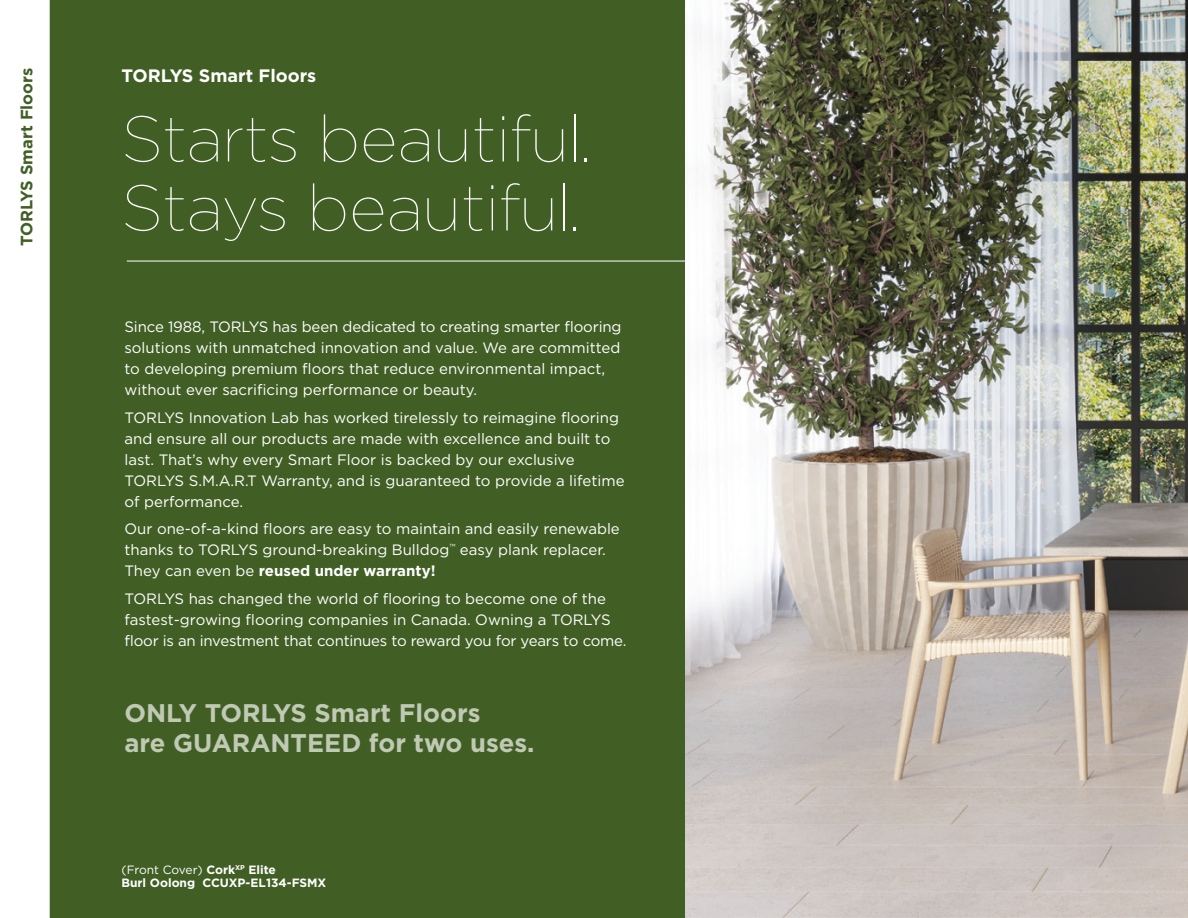
<style>
.page{position:relative;width:1188px;height:918px;background:#fff}
.page>*{position:absolute;margin:0;border:0;box-sizing:border-box;transform-origin:0 0}
.t1{font:100 64.5px/69px "Gotham HTF";color:#fff}
.t2{font:700 25.5px/30px "Gotham HTF";color:#c0c9b4}
.t3{font:700 18px "Gotham HTF";color:#fff}
.t4{font:700 16.5px "Gotham HTF";color:#415f25}
.t5{font:15px/21px "Gotham HTF";color:#fff}
.t6{font:700 12px "Gotham HTF";color:#fff}
.t7{font:12px "Gotham HTF";letter-spacing:-.005em;color:#fff}
.s1{font-weight:700}
</style>
<div class="page">
<div style="left:50px;top:0;width:641px;height:918px;background:#415f25"></div>
<hr style="left:127px;top:261px;width:589px;height:1px;background:#fff">
<img style="left:686px;top:0;width:502px;height:918px">
<p class="t4" style="left:17px;top:246px;width:180px;rotate:-90deg">TORLYS Smart Floors</p>
<p class="t3" style="left:122px;top:65px;width:196px">TORLYS Smart Floors</p>
<p class="t1" style="left:122px;top:104px;width:471px">Starts beautiful.<br>Stays beautiful.</p>
<p class="t5" style="left:124px;top:316px;width:499px">Since 1988, TORLYS has been dedicated to creating smarter flooring solutions with unmatched innovation and value. We are committed to developing premium floors that reduce environmental impact, without ever sacrificing performance or beauty.</p>
<p class="t5" style="left:124px;top:407px;width:502px">TORLYS Innovation Lab has worked tirelessly to reimagine flooring and ensure all our products are made with excellence and built to last. That’s why every Smart Floor is backed by our exclusive TORLYS S.M.A.R.T Warranty, and is guaranteed to provide a lifetime of performance.</p>
<p class="t5" style="left:124px;top:518px;width:497px">Our one-of-a-kind floors are easy to maintain and easily renewable thanks to TORLYS ground-breaking Bulldog<sup>™</sup> easy plank replacer.<br>They can even be <span class="s1">reused under warranty!</span></p>
<p class="t5" style="left:124px;top:588px;width:503px">TORLYS has changed the world of flooring to become one of the fastest-growing flooring companies in Canada. Owning a TORLYS floor is an investment that continues to reward you for years to come.</p>
<p class="t2" style="left:125px;top:697px;width:412px">ONLY TORLYS Smart Floors<br>are GUARANTEED for two uses.</p>
<p class="t7" style="left:122px;top:863px;width:156px">(Front Cover) <span class="s1">Cork</span><sup>XP</sup> <span class="s1">Elite</span></p>
<p class="t6" style="left:122px;top:876px;width:206px">Burl Oolong CCUXP-EL134-FSMX</p>
</div>
